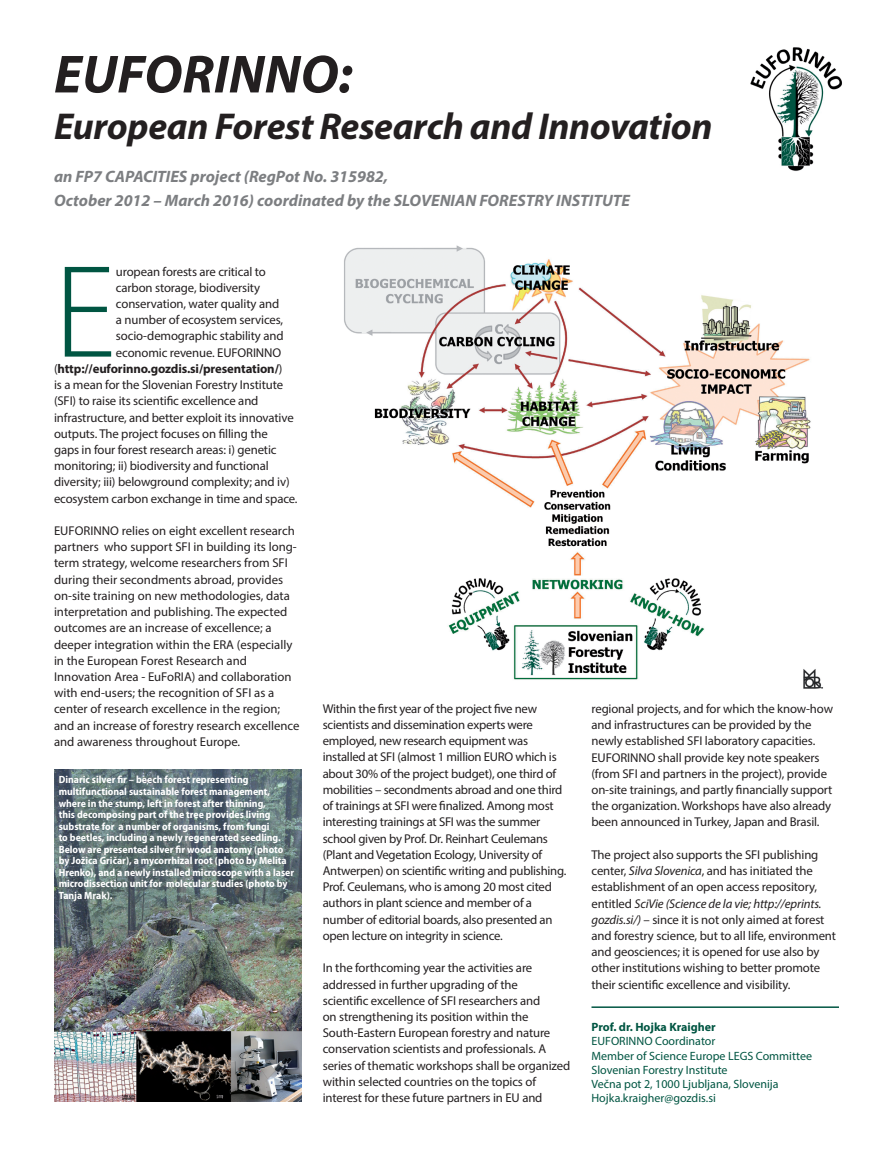
<style>
.page{position:relative;width:893px;height:1149px;background:#fff}
.page>*{position:absolute;margin:0;border:0;box-sizing:border-box;transform-origin:0 0}
.t1{font:300 132.9px "Myriad Pro";color:#005542}
.t2{font:italic 700 54px "Myriad Pro";color:#231f20}
.t3{font:italic 700 37.5px "Myriad Pro";letter-spacing:-.01em;color:#231f20}
.t4{font:italic 700 16.5px/23.4px "Myriad Pro";color:#7c7e81}
.t5{font:12.75px/16.2px "Myriad Pro";letter-spacing:-.01em;color:#231f20}
.t6{font:700 12.75px "Myriad Pro";letter-spacing:-.01em;color:#231f20}
.t7{font:12px/14.2px "Myriad Pro";color:#005542}
.t8{font:700 12px "Myriad Pro";color:#005542}
.t9{font:700 semi-condensed 10.5px/11.6px "Myriad Pro";color:#fff}
.s1{font-weight:400}
.s2{font-style:italic}
</style>
<div class="page">
<img style="left:750px;top:47px;width:92px;height:124px">
<hr style="left:591px;top:1006px;width:248px;height:1px;background:#005542">
<img style="left:54px;top:769px;width:247px;height:331px">
<img style="left:344px;top:245px;width:479px;height:444px">
<h2 class="t2" style="left:54px;top:39px;width:300px">EUFORINNO:</h2>
<h3 class="t3" style="left:54px;top:102px;width:660px">European Forest Research and Innovation</h3>
<p class="t4" style="left:54px;top:164px;width:578px">an FP7 CAPACITIES project (RegPot No. 315982,<br>October 2012 – March 2016) coordinated by the SLOVENIAN FORESTRY INSTITUTE</p>
<h1 class="t1" style="left:54px;top:239px;width:63px">E</h1>
<p class="t5" style="left:116px;top:263px;width:151px">uropean forests are critical to</p>
<p class="t5" style="left:116px;top:279px;width:146px">carbon storage, biodiversity</p>
<p class="t5" style="left:116px;top:295px;width:165px">conservation, water quality and</p>
<p class="t5" style="left:116px;top:311px;width:169px">a number of ecosystem services,</p>
<p class="t5" style="left:116px;top:328px;width:169px">socio-demographic stability and</p>
<p class="t5" style="left:116px;top:344px;width:167px">economic revenue. EUFORINNO</p>
<p class="t6" style="left:54px;top:360px;width:230px"><span class="s1">(</span>http://euforinno.gozdis.si/presentation/<span class="s1">)</span></p>
<p class="t5" style="left:54px;top:376px;width:231px">is a mean for the Slovenian Forestry Institute</p>
<p class="t5" style="left:54px;top:392px;width:206px">(SFI) to raise its scientific excellence and</p>
<p class="t5" style="left:54px;top:409px;width:241px">infrastructure, and better exploit its innovative</p>
<p class="t5" style="left:54px;top:425px;width:215px">outputs. The project focuses on filling the</p>
<p class="t5" style="left:54px;top:441px;width:224px">gaps in four forest research areas: i) genetic</p>
<p class="t5" style="left:54px;top:457px;width:216px">monitoring; ii) biodiversity and functional</p>
<p class="t5" style="left:54px;top:473px;width:237px">diversity; iii) belowground complexity; and iv)</p>
<p class="t5" style="left:54px;top:490px;width:245px">ecosystem carbon exchange in time and space.</p>
<p class="t5" style="left:54px;top:522px;width:247px">EUFORINNO relies on eight excellent research partners who support SFI in building its long&shy;term strategy, welcome researchers from SFI during their secondments abroad, provides on-site training on new methodologies, data interpretation and publishing. The expected outcomes are an increase of excellence; a deeper integration within the ERA (especially in the European Forest Research and Innovation Area - EuFoRIA) and collaboration with end-users; the recognition of SFI as a center of research excellence in the region; and an increase of forestry research excellence and awareness throughout Europe.</p>
<p class="t9" style="left:59px;top:774px;width:237px">Dinaric silver fir – beech forest representing multifunctional sustainable forest management, where in the stump, left in forest after thinning,<br>this decomposing part of the tree provides living substrate for a number of organisms, from fungi<br>to beetles, including a newly regenerated seedling.<br>Below are presented silver fir wood anatomy (photo by Jožica Gričar), a mycorrhizal root (photo by Melita Hrenko), and a newly installed microscope with a laser microdissection unit for molecular studies (photo by Tanja Mrak).</p>
<p class="t5" style="left:323px;top:700px;width:245px">Within the first year of the project five new scientists and dissemination experts were employed, new research equipment was installed at SFI (almost 1 million EURO which is about 30% of the project budget), one third of mobilities – secondments abroad and one third of trainings at SFI were finalized. Among most interesting trainings at SFI was the summer school given by Prof. Dr. Reinhart Ceulemans (Plant and Vegetation Ecology, University of Antwerpen) on scientific writing and publishing.<br>Prof. Ceulemans, who is among 20 most cited authors in plant science and member of a number of editorial boards, also presented an open lecture on integrity in science.</p>
<p class="t5" style="left:323px;top:959px;width:249px">In the forthcoming year the activities are addressed in further upgrading of the<br>scientific excellence of SFI researchers and<br>on strengthening its position within the South-Eastern European forestry and nature conservation scientists and professionals. A series of thematic workshops shall be organized within selected countries on the topics of interest for these future partners in EU and</p>
<p class="t5" style="left:591px;top:700px;width:243px">regional projects, and for which the know-how and infrastructures can be provided by the newly established SFI laboratory capacities.<br>EUFORINNO shall provide key note speakers (from SFI and partners in the project), provide on-site trainings, and partly financially support the organization. Workshops have also already been announced in Turkey, Japan and Brasil.</p>
<p class="t5" style="left:591px;top:846px;width:246px">The project also supports the SFI publishing center, <span class="s2">Silva Slovenica</span>, and has initiated the establishment of an open access repository, entitled <span class="s2">SciVie (Science de la vie; http://eprints. gozdis.si/)</span> – since it is not only aimed at forest and forestry science, but to all life, environment and geosciences; it is opened for use also by other institutions wishing to better promote their scientific excellence and visibility.</p>
<p class="t8" style="left:591px;top:1018px;width:126px">Prof. dr. Hojka Kraigher</p>
<p class="t7" style="left:591px;top:1033px;width:222px">EUFORINNO Coordinator<br>Member of Science Europe LEGS Committee<br>Slovenian Forestry Institute<br>Večna pot 2, 1000 Ljubljana, Slovenija<br>Hojka.kraigher@gozdis.si</p>
</div>
